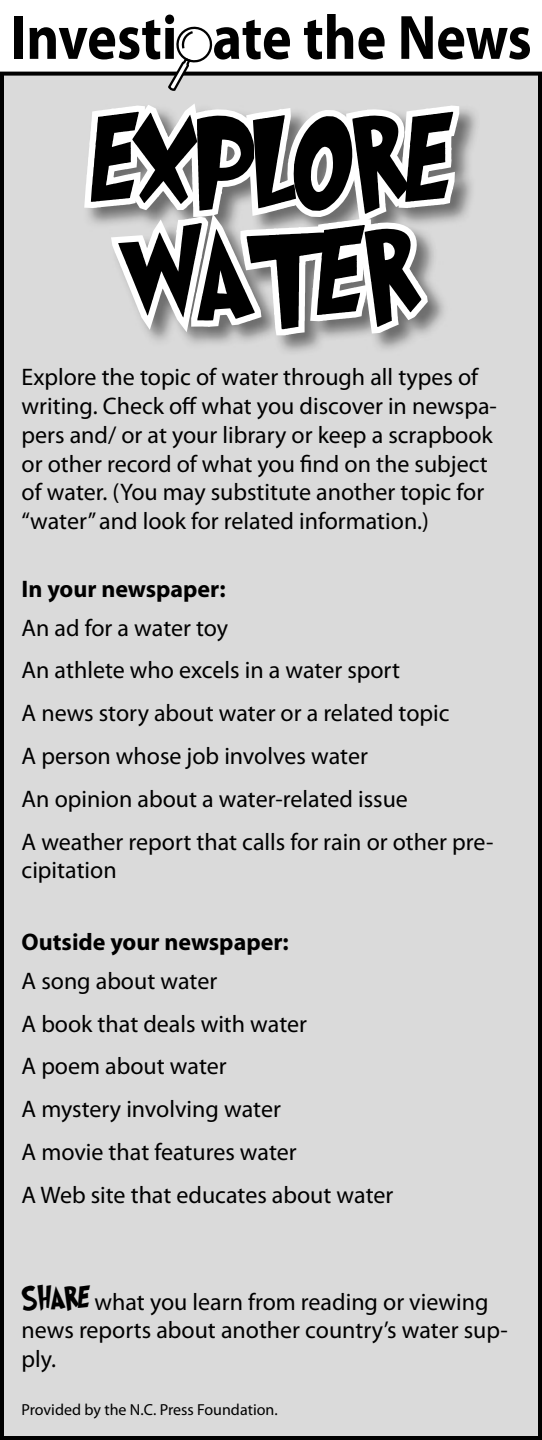
<style>
.page{position:relative;width:542px;height:1440px;background:#fff}
.page>*{position:absolute;margin:0;border:0;box-sizing:border-box;transform-origin:0 0}
.t1{font:110.8px/113.2px "Grinched";color:#000}
.t2{font:24px/42.8px "Myriad Pro";color:#000}
.t3{font:700 24px "Myriad Pro";color:#000}
.t4{font:16px "Myriad Pro";color:#000}
.s1{color:#fff}
.s2{font-family:"Grinched";font-size:28px}
</style>
<div class="page">
<div style="left:0;top:72px;width:542px;height:1368px;background:#dadada"></div>
<div style="left:14px;top:16px;width:8px;height:43px;background:#000"></div>
<svg style="left:304px;top:14px;width:81px;height:45px"></svg>
<svg style="left:401px;top:16px;width:129px;height:44px"></svg>
<svg style="left:30px;top:15px;width:260px;height:77px"></svg>
<img style="left:83px;top:104px;width:397px;height:252px">
<h1 class="t1" style="left:92px;top:125px;width:360px"><span class="s1">E</span>XPLORE<br><span class="s1">W</span>ATER</h1>
<p class="t2" style="left:22px;top:365px;width:477px;line-height:28.8px">Explore the topic of water through all types of writing. Check off what you discover in newspa&shy;pers and/ or at your library or keep a scrapbook or other record of what you find on the subject of water. (You may substitute another topic for “water” and look for related information.)</p>
<p class="t3" style="left:22px;top:580px;width:206px">In your newspaper:</p>
<p class="t2" style="left:22px;top:608px;width:473px">An ad for a water toy<br>An athlete who excels in a water sport<br>A news story about water or a related topic<br>A person whose job involves water<br>An opinion about a water-related issue<br>A weather report that calls for rain or other pre-</p>
<p class="t2" style="left:22px;top:851px;width:97px">cipitation</p>
<p class="t3" style="left:22px;top:933px;width:269px">Outside your newspaper:</p>
<p class="t2" style="left:22px;top:961px;width:373px">A song about water<br>A book that deals with water<br>A poem about water<br>A mystery involving water<br>A movie that features water<br>A Web site that educates about water</p>
<p class="t2" style="left:22px;top:1289px;width:488px;line-height:28.8px"><span class="s2">SHARE</span> what you learn from reading or viewing news reports about another country’s water sup&shy;ply.</p>
<p class="t4" style="left:22px;top:1404px;width:258px">Provided by the N.C. Press Foundation.</p>
</div>
